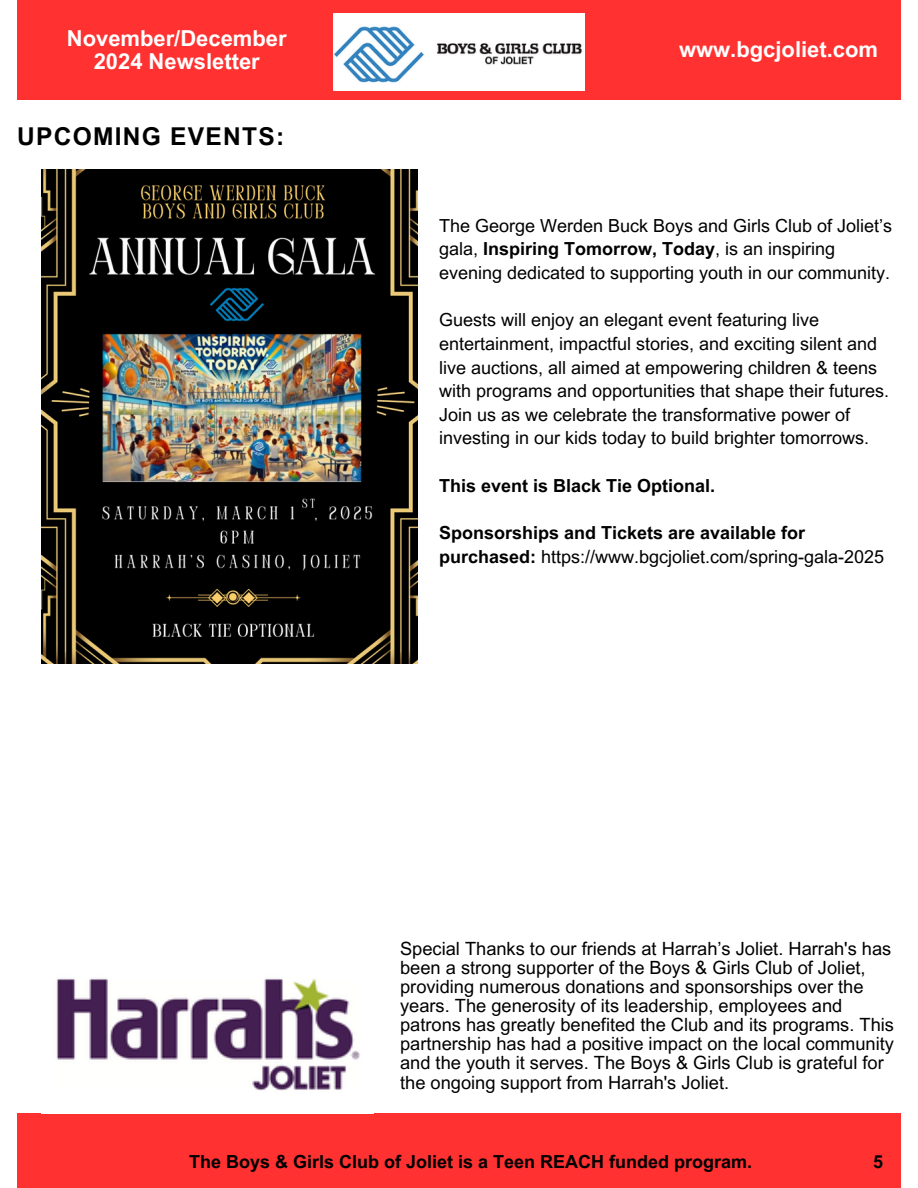
<style>
.page{position:relative;width:918px;height:1188px;background:#fff}
.page>*{position:absolute;margin:0;border:0;box-sizing:border-box;transform-origin:0 0}
.t1{font:700 24.6px "Arial MT Pro";letter-spacing:.05em;color:#000}
.t2{font:700 22.05px/23.7px "Arial MT Pro";color:#fff;text-align:center}
.t3{font:18.3px/19.2px "Arial MT Pro";color:#000}
.t4{font:18px/23.7px "Arial MT Pro";color:#000}
.t5{font:700 18px/23.7px "Arial MT Pro";color:#000}
.s1{font-weight:700}
.s2{font-weight:400}
</style>
<div class="page">
<div style="left:17px;top:0;width:883px;height:100px;background:#ff3131"></div>
<img style="left:334px;top:14px;width:251px;height:76px">
<div style="left:17px;top:1113px;width:883px;height:75px;background:#ff3131"></div>
<img style="left:42px;top:978px;width:332px;height:136px">
<img style="left:42px;top:169px;width:375px;height:494px">
<h2 class="t2" style="left:67px;top:29px;width:221px">November/December<br>2024 Newsletter</h2>
<h2 class="t1" style="left:17px;top:127px;width:269px">UPCOMING EVENTS:</h2>
<p class="t2" style="left:679px;top:40px;width:201px">www.bgcjoliet.com</p>
<p class="t4" style="left:439px;top:216px;width:455px">The George Werden Buck Boys and Girls Club of Joliet’s gala, <span class="s1">Inspiring Tomorrow, Today</span>, is an inspiring evening dedicated to supporting youth in our community.</p>
<p class="t4" style="left:439px;top:310px;width:452px">Guests will enjoy an elegant event featuring live entertainment, impactful stories, and exciting silent and live auctions, all aimed at empowering children &amp; teens with programs and opportunities that shape their futures.<br>Join us as we celebrate the transformative power of investing in our kids today to build brighter tomorrows.</p>
<p class="t5" style="left:439px;top:476px;width:278px">This event is Black Tie Optional.</p>
<p class="t5" style="left:439px;top:523px;width:447px">Sponsorships and Tickets are available for purchased: <span class="s2">https://www.bgcjoliet.com/spring-gala-2025</span></p>
<p class="t3" style="left:400px;top:941px;width:495px">Special Thanks to our friends at Harrah’s Joliet. Harrah's has been a strong supporter of the Boys &amp; Girls Club of Joliet, providing numerous donations and sponsorships over the years. The generosity of its leadership, employees and patrons has greatly benefited the Club and its programs. This partnership has had a positive impact on the local community and the youth it serves. The Boys &amp; Girls Club is grateful for the ongoing support from Harrah's Joliet.</p>
<h1 class="t5" style="left:189px;top:1152px;width:565px">The Boys &amp; Girls Club of Joliet is a Teen REACH funded program.</h1>
<p class="t5" style="left:873px;top:1152px;width:12px">5</p>
</div>
